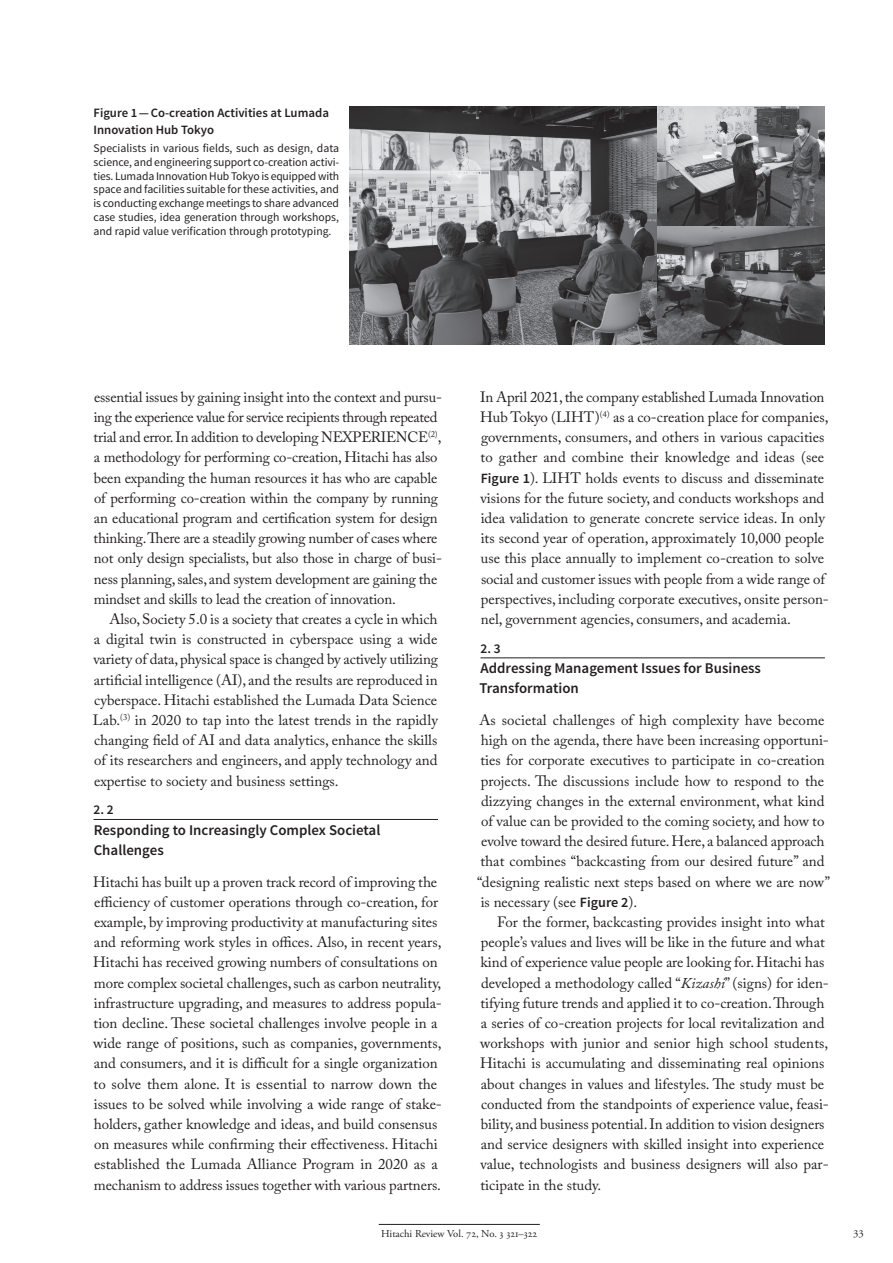
<style>
.page{position:relative;width:893px;height:1263px;background:#fff}
.page>*{position:absolute;margin:0;border:0;box-sizing:border-box;transform-origin:0 0}
.t1{font:14.85px/20.2px "Adobe Caslon Pro";color:#231f20}
.t2{font:600 14.85px/20.2px "Source Sans Pro";color:#231f20}
.t3{font:600 13.35px "Source Sans Pro";color:#231f20}
.t4{font:600 12.75px/17px "Source Sans Pro";color:#231f20}
.t5{font:11.7px/13.8px "Source Sans Pro";color:#231f20;text-align:justify}
.t6{font:10.65px "Adobe Garamond Pro";color:#231f20}
.s1{font-family:"Source Sans Pro";font-weight:600;font-size:14.1px}
.s2{font-style:italic}
.s3{color:#fff}
</style>
<div class="page">
<hr style="left:379px;top:1224px;width:161px;height:1px;background:#231f20">
<hr style="left:94px;top:819px;width:344px;height:1px;background:#231f20">
<hr style="left:480px;top:658px;width:345px;height:1px;background:#231f20">
<img style="left:350px;top:106px;width:475px;height:239px">
<p class="t4" style="left:94px;top:105px;width:237px">Figure 1—Co-creation Activities at Lumada<br>Innovation Hub Tokyo</p>
<p class="t5" style="left:94px;top:141px;width:247px">Specialists in various fields, such as design, data science, and engineering support co-creation activi&shy;ties. Lumada Innovation Hub Tokyo is equipped with space and facilities suitable for these activities, and is conducting exchange meetings to share advanced case studies, idea generation through workshops, and rapid value verification through prototyping.</p>
<p class="t1" style="left:94px;top:387px;width:350px">essential issues by gaining insight into the context and pursu&shy;ing the experience value for service recipients through repeated trial and error. In addition to developing NEXPERIENCE<sup>(2)</sup>, a methodology for performing co-creation, Hitachi has also been expanding the human resources it has who are capable of performing co-creation within the company by running an educational program and certification system for design thinking. There are a steadily growing number of cases where not only design specialists, but also those in charge of busi&shy;ness planning, sales, and system development are gaining the mindset and skills to lead the creation of innovation.</p>
<p class="t1" style="left:93px;top:609px;width:346px;text-align:justify;text-indent:16px">Also, Society 5.0 is a society that creates a cycle in which a digital twin is constructed in cyberspace using a wide variety of data, physical space is changed by actively utilizing artificial intelligence (AI), and the results are reproduced in cyberspace. Hitachi established the Lumada Data Science Lab.<sup>(3)</sup> in 2020 to tap into the latest trends in the rapidly changing field of AI and data analytics, enhance the skills of its researchers and engineers, and apply technology and expertise to society and business settings.</p>
<p class="t3" style="left:94px;top:801px;width:22px">2. 2</p>
<p class="t2" style="left:94px;top:820px;width:288px">Responding to Increasingly Complex Societal<br>Challenges</p>
<p class="t1" style="left:93px;top:871px;width:350px">Hitachi has built up a proven track record of improving the efficiency of customer operations through co-creation, for example, by improving productivity at manufacturing sites and reforming work styles in offices. Also, in recent years, Hitachi has received growing numbers of consultations on more complex societal challenges, such as carbon neutrality, infrastructure upgrading, and measures to address popula&shy;tion decline. These societal challenges involve people in a wide range of positions, such as companies, governments, and consumers, and it is difficult for a single organization to solve them alone. It is essential to narrow down the issues to be solved while involving a wide range of stake&shy;holders, gather knowledge and ideas, and build consensus on measures while confirming their effectiveness. Hitachi established the Lumada Alliance Program in 2020 as a mechanism to address issues together with various partners.</p>
<p class="t1" style="left:480px;top:387px;width:350px">In April 2021, the company established Lumada Innovation Hub Tokyo (LIHT)<sup>(4)</sup> as a co-creation place for companies, governments, consumers, and others in various capacities to gather and combine their knowledge and ideas (see <span class="s1">Figure 1</span>). LIHT holds events to discuss and disseminate visions for the future society, and conducts workshops and idea validation to generate concrete service ideas. In only its second year of operation, approximately 10,000 people use this place annually to implement co-creation to solve social and customer issues with people from a wide range of perspectives, including corporate executives, onsite person&shy;nel, government agencies, consumers, and academia.</p>
<p class="t3" style="left:480px;top:640px;width:22px">2. 3</p>
<p class="t2" style="left:479px;top:658px;width:283px">Addressing Management Issues for Business<br>Transformation</p>
<p class="t1" style="left:477px;top:710px;width:355px">As societal challenges of high complexity have become high on the agenda, there have been increasing opportuni&shy;ties for corporate executives to participate in co-creation projects. The discussions include how to respond to the dizzying changes in the external environment, what kind of value can be provided to the coming society, and how to evolve toward the desired future. Here, a balanced approach that combines “backcasting from our desired future” and “designing realistic next steps based on where we are now” is necessary (see <span class="s1">Figure 2</span>).</p>
<p class="t1" style="left:480px;top:912px;width:350px;text-indent:17px">For the former, backcasting provides insight into what people’s values and lives will be like in the future and what kind of experience value people are looking for. Hitachi has developed a methodology called “<span class="s2">Kizashi</span>” (signs) for iden&shy;tifying future trends and applied it to co-creation. Through a series of co-creation projects for local revitalization and workshops with junior and senior high school students, Hitachi is accumulating and disseminating real opinions about changes in values and lifestyles. The study must be conducted from the standpoints of experience value, feasi&shy;bility, and business potential. In addition to vision designers and service designers with skilled insight into experience value, technologists and business designers will also par&shy;ticipate in the study.</p>
<p class="t6" style="left:381px;top:1228px;width:157px">Hitachi Review Vol. 72, No. 3 321–322</p>
<p class="t6" style="left:853px;top:1228px;width:15px">33<span class="s3">.</span></p>
</div>
